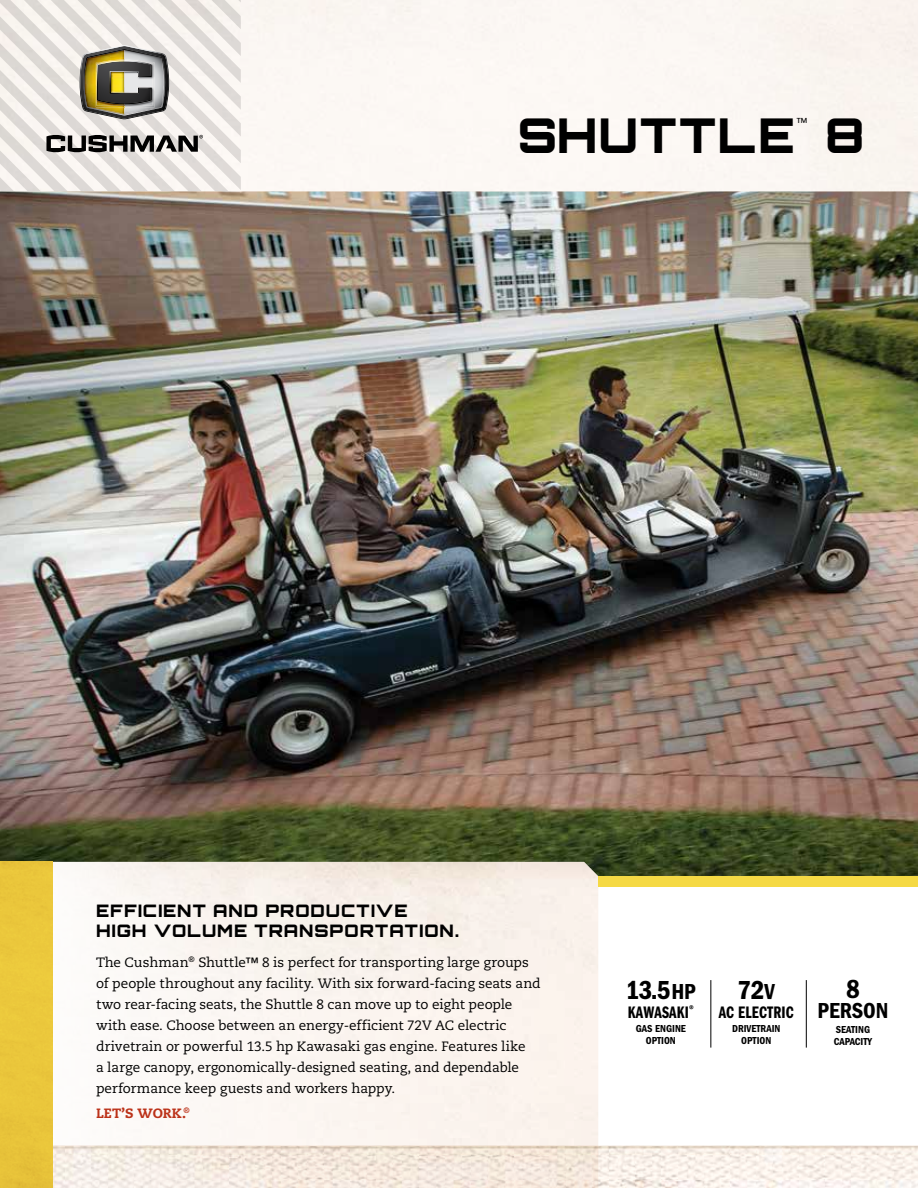
<style>
.page{position:relative;width:918px;height:1188px;background:#fff}
.page>*{position:absolute;margin:0;border:0;box-sizing:border-box;transform-origin:0 0}
.t1{font:900 48px "Orbitron";letter-spacing:.035em;color:#000}
.t2{font:600 condensed 27px "Franklin Gothic";color:#000}
.t3{font:600 condensed 22.5px "Franklin Gothic";letter-spacing:-.005em;color:#000}
.t4{font:900 17.25px/19.5px "Orbitron";letter-spacing:.055em;color:#000}
.t5{font:17.25px "Franklin Gothic Demi Cmpr";letter-spacing:.01em;color:#000}
.t6{font:13.5px/21px "Caecilia";letter-spacing:-.005em;color:#000}
.t7{font:800 13.5px "Caecilia";letter-spacing:.01em;color:#bc3219}
.t8{font:13.5px "Franklin Gothic";color:#000}
.t9{font:600 condensed 10.5px/12px "Franklin Gothic";color:#000;text-align:center}
.s1{font-size:22.5px}
</style>
<div class="page">
<img style="left:0;top:0;width:918px;height:876px">
<svg style="left:0;top:0;width:241px;height:191px"></svg>
<img style="left:53px;top:1154px;width:865px;height:34px">
<img style="left:53px;top:1146px;width:865px;height:8px">
<div style="left:598px;top:876px;width:320px;height:10px;background:#f5d944"></div>
<div style="left:0;top:862px;width:53px;height:326px;background:#eac73b"></div>
<hr style="left:711px;top:980px;width:1px;height:68px;background:#000">
<hr style="left:806px;top:980px;width:1px;height:68px;background:#000">
<h1 class="t1" style="left:518px;top:106px;width:278px">SHUTTLE</h1>
<p class="t8" style="left:797px;top:114px;width:12px">™</p>
<h1 class="t1" style="left:825px;top:106px;width:42px">8</h1>
<p class="t4" style="left:96px;top:901px;width:364px">EFFICIENT AND PRODUCTIVE<br>HIGH VOLUME TRANSPORTATION.</p>
<p class="t6" style="left:96px;top:952px;width:446px">The Cushman<sup>®</sup> Shuttle™ 8 is perfect for transporting large groups of people throughout any facility. With six forward-facing seats and two rear-facing seats, the Shuttle 8 can move up to eight people with ease. Choose between an energy-efficient 72V AC electric drivetrain or powerful 13.5 hp Kawasaki gas engine. Features like<br>a large canopy, ergonomically-designed seating, and dependable performance keep guests and workers happy.</p>
<p class="t7" style="left:96px;top:1105px;width:95px">LET’S WORK.<sup>®</sup></p>
<h2 class="t2" style="left:626px;top:975px;width:72px">13.5<span class="s1">HP</span></h2>
<p class="t5" style="left:628px;top:1002px;width:67px">KAWASAKI<sup>®</sup></p>
<p class="t9" style="left:636px;top:1022px;width:52px">GAS ENGINE<br>OPTION</p>
<h2 class="t2" style="left:738px;top:975px;width:39px">72<span class="s1">V</span></h2>
<p class="t5" style="left:719px;top:1002px;width:77px">AC ELECTRIC</p>
<p class="t9" style="left:732px;top:1022px;width:50px">DRIVETRAIN<br>OPTION</p>
<h2 class="t2" style="left:846px;top:973px;width:15px">8</h2>
<h3 class="t3" style="left:818px;top:998px;width:72px">PERSON</h3>
<p class="t9" style="left:834px;top:1024px;width:40px;text-align:left">SEATING<br>CAPACITY</p>
</div>
